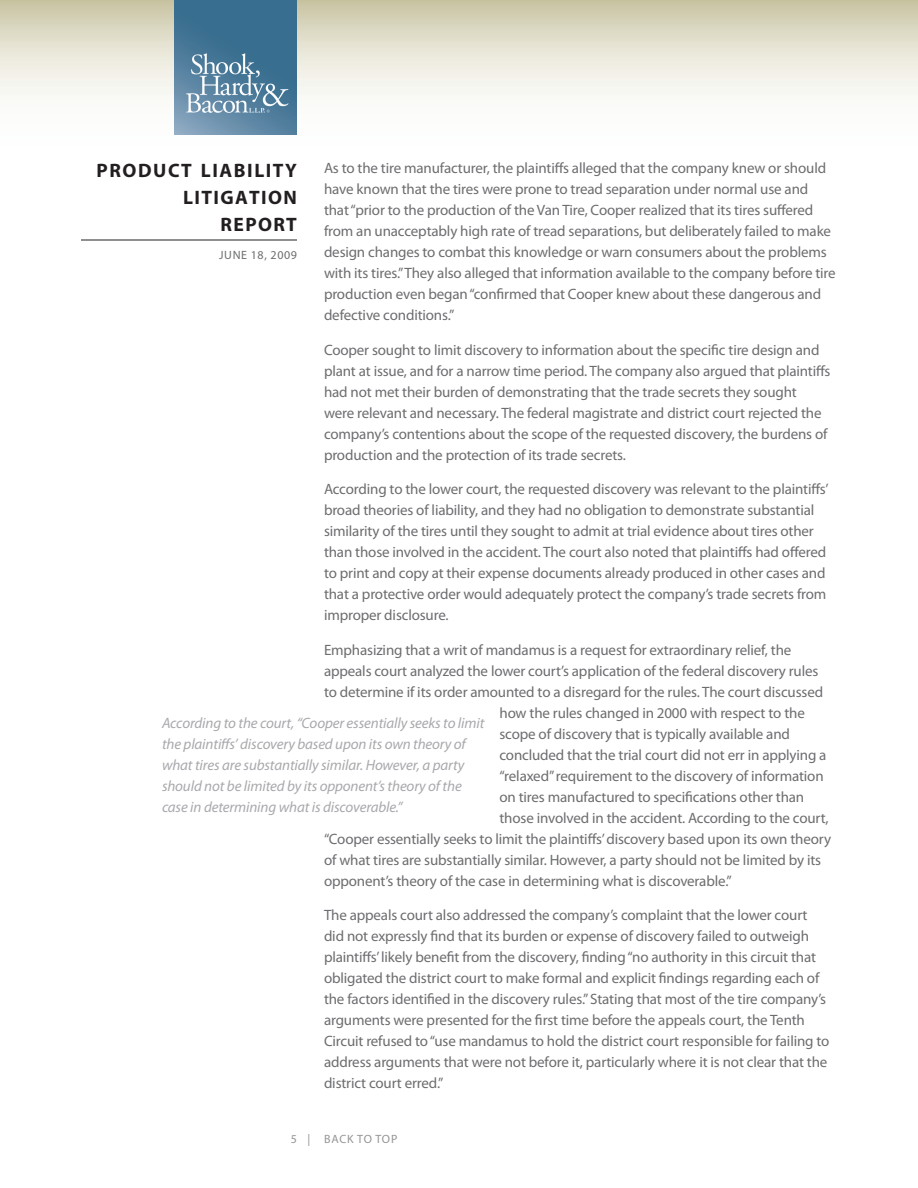
<style>
.page{position:relative;width:918px;height:1188px;background:#fff}
.page>*{position:absolute;margin:0;border:0;box-sizing:border-box;transform-origin:0 0}
.t1{font:700 19.5px/27px "Myriad Pro";letter-spacing:.075em;color:#231f20;text-align:right}
.Body{font:15px/21px "Myriad Pro";letter-spacing:-.01em;color:#6c6d70}
.PullQuote{font:italic 15px/21px "Myriad Pro";letter-spacing:-.01em;color:#a8a9ad}
.t2{font:12px "Myriad Pro";letter-spacing:.05em;color:#6c6d70}
.t3{font:12px "Myriad Pro";letter-spacing:.06em;color:#939598}
</style>
<div class="page">
<svg style="left:0;top:0;width:918px;height:135px"></svg>
<hr style="left:81px;top:240px;width:216px;height:1px;background:#231f20">
<img style="left:175px;top:0;width:122px;height:135px">
<p class="Body" style="left:324px;top:157px;width:513px">As to the tire manufacturer, the plaintiffs alleged that the company knew or should have known that the tires were prone to tread separation under normal use and that “prior to the production of the Van Tire, Cooper realized that its tires suffered from an unacceptably high rate of tread separations, but deliberately failed to make design changes to combat this knowledge or warn consumers about the problems with its tires.” They also alleged that information available to the company before tire production even began “confirmed that Cooper knew about these dangerous and defective conditions.”</p>
<p class="Body" style="left:324px;top:339px;width:508px">Cooper sought to limit discovery to information about the specific tire design and plant at issue, and for a narrow time period. The company also argued that plaintiffs had not met their burden of demonstrating that the trade secrets they sought were relevant and necessary. The federal magistrate and district court rejected the company’s contentions about the scope of the requested discovery, the burdens of production and the protection of its trade secrets.</p>
<p class="Body" style="left:324px;top:478px;width:506px">According to the lower court, the requested discovery was relevant to the plaintiffs’ broad theories of liability, and they had no obligation to demonstrate substantial similarity of the tires until they sought to admit at trial evidence about tires other than those involved in the accident. The court also noted that plaintiffs had offered to print and copy at their expense documents already produced in other cases and that a protective order would adequately protect the company’s trade secrets from improper disclosure.</p>
<p class="Body" style="left:324px;top:639px;width:469px">Emphasizing that a writ of mandamus is a request for extraordinary relief, the</p>
<p class="Body" style="left:324px;top:660px;width:496px">appeals court analyzed the lower court’s application of the federal discovery rules</p>
<p class="Body" style="left:324px;top:681px;width:501px">to determine if its order amounted to a disregard for the rules. The court discussed</p>
<p class="Body" style="left:500px;top:702px;width:307px">how the rules changed in 2000 with respect to the</p>
<p class="Body" style="left:500px;top:723px;width:292px">scope of discovery that is typically available and</p>
<p class="Body" style="left:500px;top:744px;width:329px">concluded that the trial court did not err in applying a</p>
<p class="Body" style="left:500px;top:765px;width:326px">“relaxed” requirement to the discovery of information</p>
<p class="Body" style="left:500px;top:786px;width:306px">on tires manufactured to specifications other than</p>
<p class="Body" style="left:500px;top:807px;width:331px">those involved in the accident. According to the court,</p>
<p class="Body" style="left:324px;top:828px;width:509px">“Cooper essentially seeks to limit the plaintiffs’ discovery based upon its own theory</p>
<p class="Body" style="left:324px;top:849px;width:499px">of what tires are substantially similar. However, a party should not be limited by its</p>
<p class="Body" style="left:324px;top:870px;width:409px">opponent’s theory of the case in determining what is discoverable.”</p>
<p class="Body" style="left:324px;top:904px;width:507px">The appeals court also addressed the company’s complaint that the lower court did not expressly find that its burden or expense of discovery failed to outweigh plaintiffs’ likely benefit from the discovery, finding “no authority in this circuit that obligated the district court to make formal and explicit findings regarding each of the factors identified in the discovery rules.” Stating that most of the tire company’s arguments were presented for the first time before the appeals court, the Tenth Circuit refused to “use mandamus to hold the district court responsible for failing to address arguments that were not before it, particularly where it is not clear that the district court erred.”</p>
<h1 class="t1" style="left:97px;top:156px;width:202px">PRODUCT LIABILITY<br>LITIGATION<br>REPORT</h1>
<p class="t2" style="left:219px;top:248px;width:79px">JUNE 18, 2009</p>
<p class="PullQuote" style="left:162px;top:712px;width:324px">According to the court, “Cooper essentially seeks to limit the plaintiffs’ discovery based upon its own theory of what tires are substantially similar. However, a party should not be limited by its opponent’s theory of the case in determining what is discoverable.”</p>
<p class="t3" style="left:291px;top:1132px;width:108px">5 | BACK TO TOP</p>
</div>
